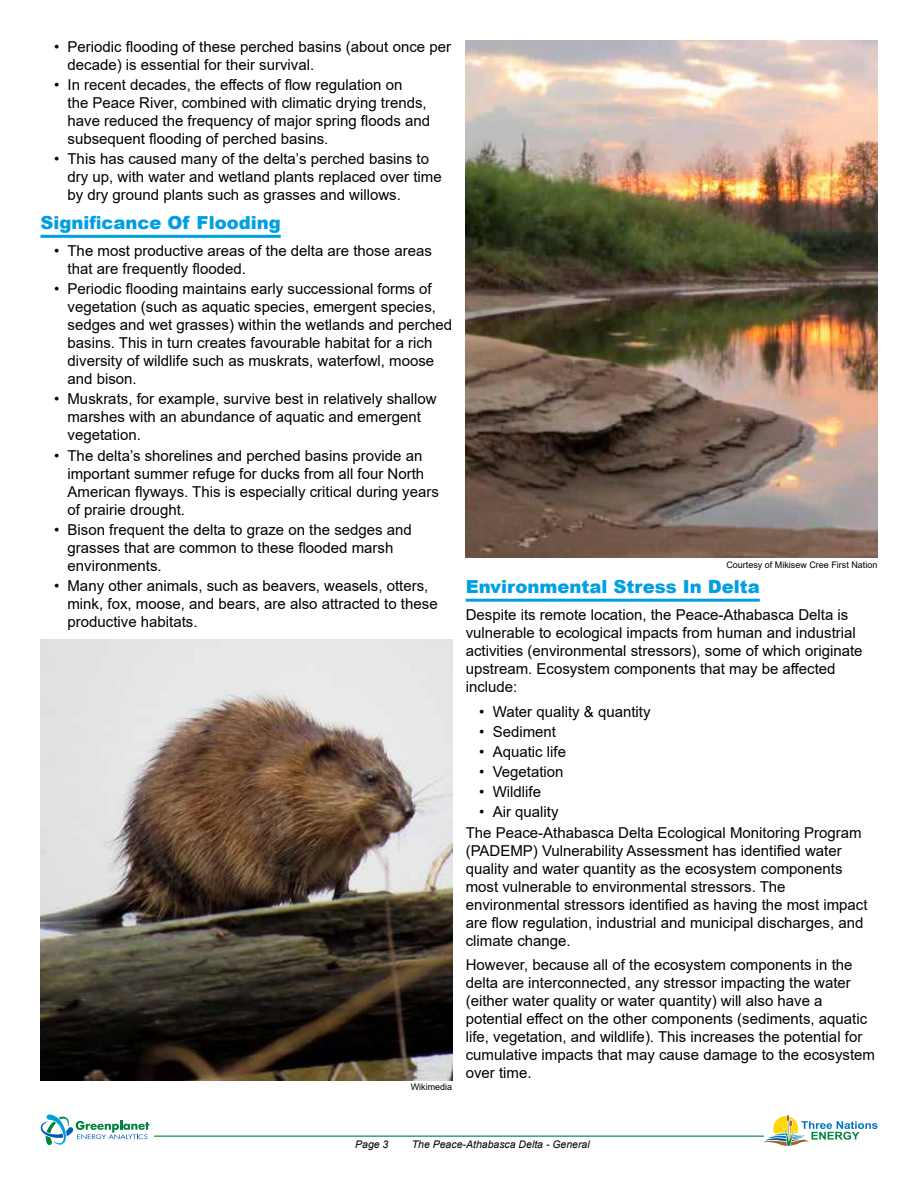
<style>
.page{position:relative;width:918px;height:1188px;background:#fff}
.page>*{position:absolute;margin:0;border:0;box-sizing:border-box;transform-origin:0 0}
.t1{font:900 18px "Arial";color:#009fe4}
.t2{font:15px/18px "Arial";color:#000}
.t3{font:italic 10.5px "Arial";color:#000}
.t4{font:9px "Arial";color:#000}
</style>
<div class="page">
<hr style="left:41px;top:1136px;width:837px;height:1px;background:#00833e">
<div style="left:41px;top:1113px;width:113px;height:34px;background:#fff"></div>
<svg style="left:40px;top:1114px;width:109px;height:31px"></svg>
<svg style="left:764px;top:1115px;width:114px;height:31px"></svg>
<hr style="left:41px;top:235px;width:240px;height:3px;background:#009fe4">
<hr style="left:466px;top:599px;width:294px;height:3px;background:#009fe4">
<img style="left:40px;top:640px;width:412px;height:441px">
<img style="left:466px;top:40px;width:412px;height:517px">
<p class="t2" style="left:68px;top:39px;width:385px;text-indent:-14px">• Periodic flooding of these perched basins (about once per decade) is essential for their survival.</p>
<p class="t2" style="left:68px;top:77px;width:364px;text-indent:-14px">• In recent decades, the effects of flow regulation on<br>the Peace River, combined with climatic drying trends, have reduced the frequency of major spring floods and subsequent flooding of perched basins.</p>
<p class="t2" style="left:68px;top:151px;width:376px;text-indent:-14px">• This has caused many of the delta’s perched basins to dry up, with water and wetland plants replaced over time by dry ground plants such as grasses and willows.</p>
<p class="t1" style="left:40px;top:210px;width:242px">Significance Of Flooding</p>
<p class="t2" style="left:68px;top:243px;width:366px;text-indent:-14px">• The most productive areas of the delta are those areas that are frequently flooded.</p>
<p class="t2" style="left:68px;top:281px;width:386px;text-indent:-14px">• Periodic flooding maintains early successional forms of vegetation (such as aquatic species, emergent species, sedges and wet grasses) within the wetlands and perched basins. This in turn creates favourable habitat for a rich diversity of wildlife such as muskrats, waterfowl, moose and bison.</p>
<p class="t2" style="left:68px;top:392px;width:371px;text-indent:-14px">• Muskrats, for example, survive best in relatively shallow marshes with an abundance of aquatic and emergent vegetation.</p>
<p class="t2" style="left:68px;top:448px;width:373px;text-indent:-14px">• The delta’s shorelines and perched basins provide an important summer refuge for ducks from all four North American flyways. This is especially critical during years of prairie drought.</p>
<p class="t2" style="left:68px;top:522px;width:346px;text-indent:-14px">• Bison frequent the delta to graze on the sedges and grasses that are common to these flooded marsh environments.</p>
<p class="t2" style="left:68px;top:578px;width:372px;text-indent:-14px">• Many other animals, such as beavers, weasels, otters, mink, fox, moose, and bears, are also attracted to these productive habitats.</p>
<p class="t1" style="left:466px;top:580px;width:296px">Environmental Stress In Delta</p>
<p class="t4" style="left:726px;top:562px;width:153px">Courtesy of Mikisew Cree First Nation</p>
<p class="t2" style="left:466px;top:607px;width:398px">Despite its remote location, the Peace-Athabasca Delta is vulnerable to ecological impacts from human and industrial activities (environmental stressors), some of which originate upstream. Ecosystem components that may be affected include:</p>
<p class="t2" style="left:479px;top:704px;width:173px">• Water quality &amp; quantity</p>
<p class="t2" style="left:479px;top:724px;width:78px">• Sediment</p>
<p class="t2" style="left:479px;top:744px;width:88px">• Aquatic life</p>
<p class="t2" style="left:479px;top:764px;width:86px">• Vegetation</p>
<p class="t2" style="left:479px;top:784px;width:63px">• Wildlife</p>
<p class="t2" style="left:466px;top:804px;width:397px;line-height:20.1px;text-indent:14px">• Air quality<br>The Peace-Athabasca Delta Ecological Monitoring Program</p>
<p class="t2" style="left:466px;top:841px;width:403px">(PADEMP) Vulnerability Assessment has identified water quality and water quantity as the ecosystem components most vulnerable to environmental stressors. The environmental stressors identified as having the most impact are flow regulation, industrial and municipal discharges, and climate change.</p>
<p class="t2" style="left:466px;top:958px;width:411px">However, because all of the ecosystem components in the delta are interconnected, any stressor impacting the water (either water quality or water quantity) will also have a potential effect on the other components (sediments, aquatic life, vegetation, and wildlife). This increases the potential for cumulative impacts that may cause damage to the ecosystem over time.</p>
<p class="t4" style="left:411px;top:1084px;width:43px">Wikimedia</p>
<p class="t3" style="left:355px;top:1140px;width:35px">Page 3</p>
<p class="t3" style="left:412px;top:1140px;width:179px">The Peace-Athabasca Delta - General</p>
</div>
